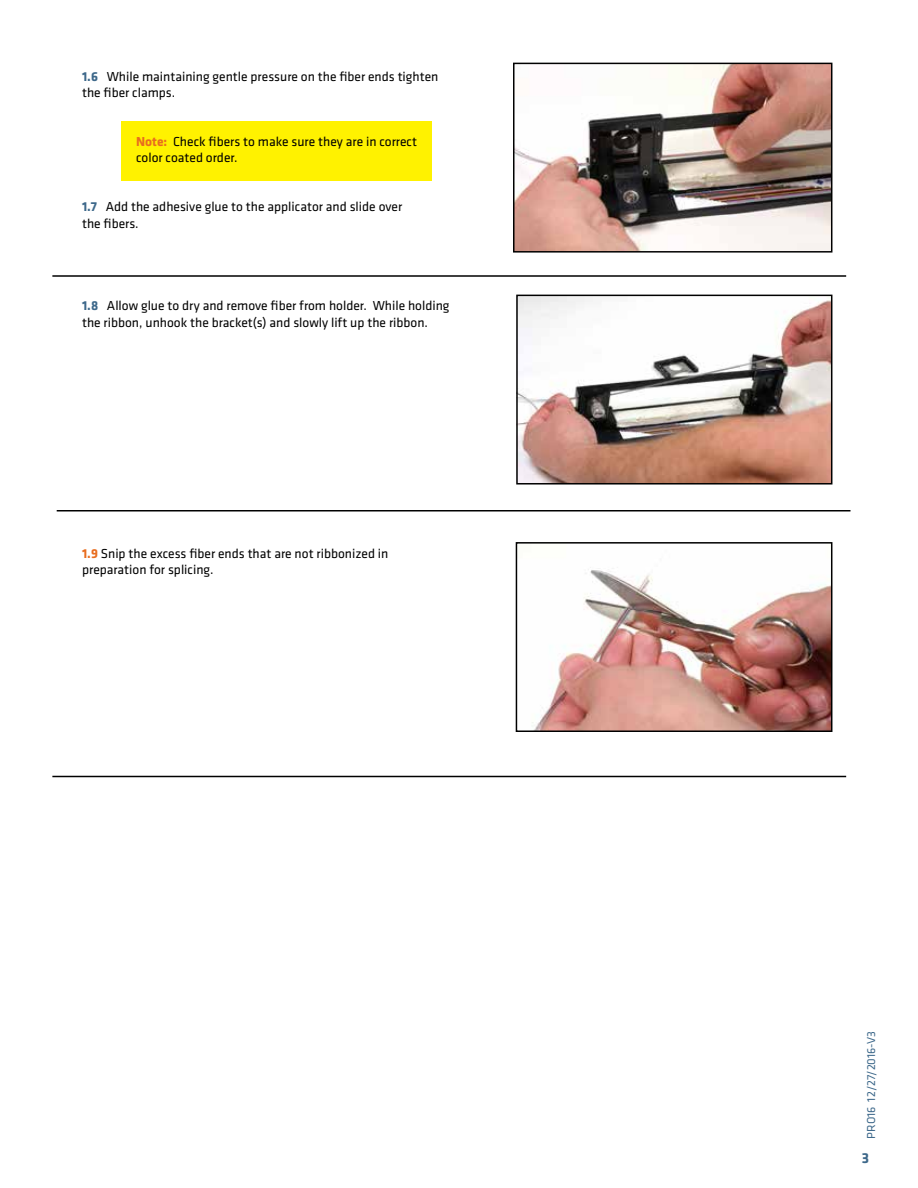
<style>
.page{position:relative;width:918px;height:1188px;background:#fff}
.page>*{position:absolute;margin:0;border:0;box-sizing:border-box;transform-origin:0 0}
.t1{font:700 15px "Klavika";color:#3d688a}
.t2{font:13.5px/16.2px "Klavika";color:#000}
.t3{font:12px "Klavika";color:#3d688a}
.s1{font-weight:700;color:#3d688a}
.s2{font-weight:700;color:#e86d1f}
</style>
<div class="page">
<div style="left:122px;top:122px;width:310px;height:59px;background:#fff200"></div>
<hr style="left:52px;top:776px;width:794px;height:1px;background:#000">
<hr style="left:52px;top:275px;width:794px;height:2px;background:#000">
<img style="left:516px;top:66px;width:313px;height:184px">
<div style="left:513px;top:63px;width:319px;height:190px;border:2px solid #000"></div>
<img style="left:519px;top:298px;width:310px;height:184px">
<div style="left:516px;top:295px;width:316px;height:190px;border:2px solid #000"></div>
<img style="left:532px;top:570px;width:297px;height:159px">
<div style="left:516px;top:542px;width:316px;height:190px;border:2px solid #000"></div>
<hr style="left:57px;top:510px;width:794px;height:2px;background:#000">
<p class="t2" style="left:82px;top:68px;width:358px"><span class="s1">1.6</span> While maintaining gentle pressure on the fiber ends tighten the fiber clamps.</p>
<p class="t2" style="left:136px;top:133px;width:283px"><span class="s2">Note:</span> Check fibers to make sure they are in correct color coated order.</p>
<p class="t2" style="left:82px;top:199px;width:322px"><span class="s1">1.7</span> Add the adhesive glue to the applicator and slide over the fibers.</p>
<p class="t2" style="left:82px;top:298px;width:369px"><span class="s1">1.8</span> Allow glue to dry and remove fiber from holder. While holding the ribbon, unhook the bracket(s) and slowly lift up the ribbon.</p>
<p class="t2" style="left:82px;top:545px;width:308px"><span class="s2">1.9</span> Snip the excess fiber ends that are not ribbonized in preparation for splicing.</p>
<p class="t3" style="left:865px;top:1139px;width:109px;rotate:-90deg">PRO16 12/27/2016-V3</p>
<p class="t1" style="left:862px;top:1150px;width:9px">3</p>
</div>
